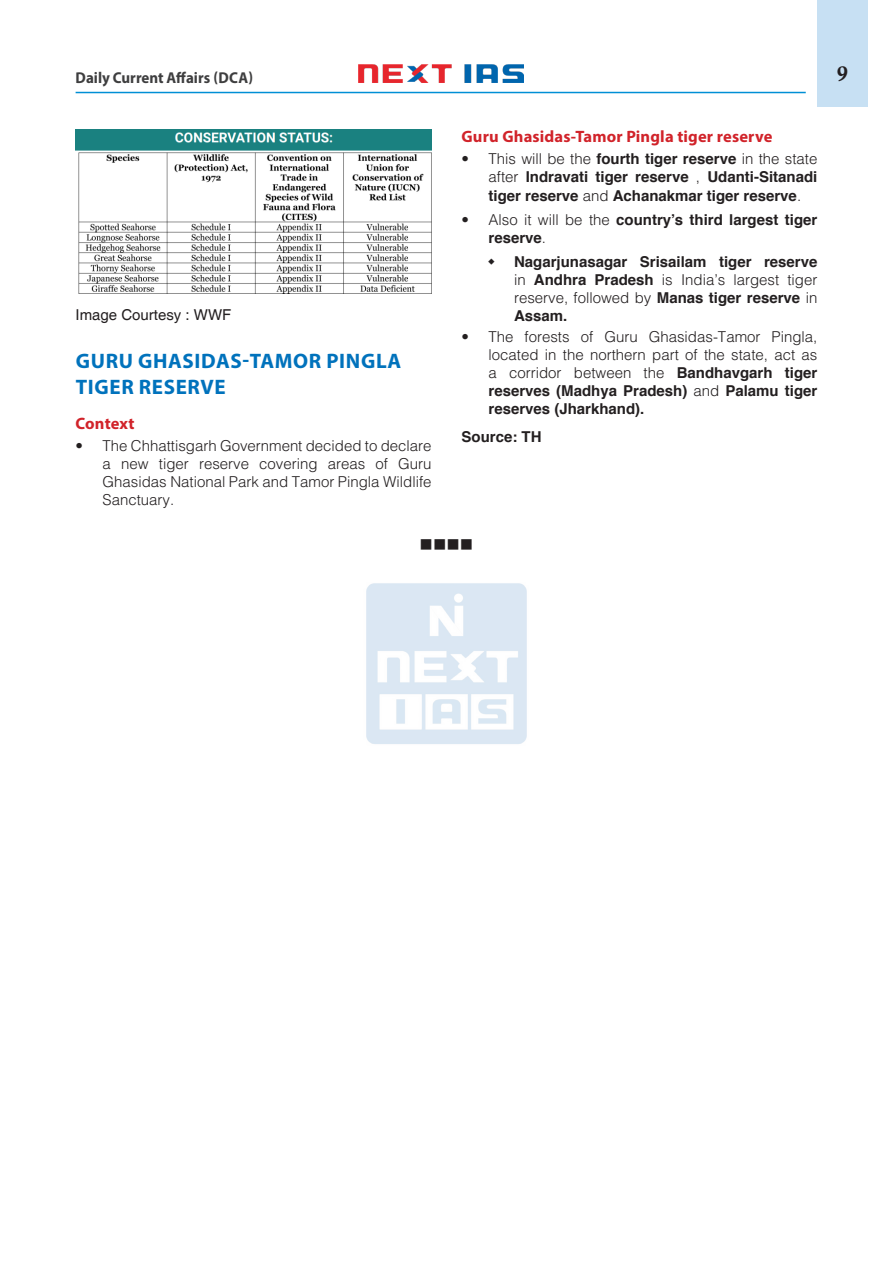
<style>
.page{position:relative;width:893px;height:1263px;background:#fff}
.page>*{position:absolute;margin:0;border:0;box-sizing:border-box;transform-origin:0 0}
.H-1{font:700 21px/26.2px "Myriad Pro";letter-spacing:.03em;color:#0072bc}
.t1{font:21px "Calis MT Bol";color:#231f20}
.body{font:18px "Wingdings";color:#231f20}
.H-2{font:700 16.5px "Myriad Pro";letter-spacing:.01em;color:#d1232a}
.t2{font:700 15.75px "Myriad Pro";color:#3e3e3f;scale:.95 1}
.t3{font:300 15px/18px "Helvetica";color:#231f20;text-align:justify}
.body-2{font:700 15px/18px "Helvetica";color:#231f20;text-align:justify}
.body-3{font:15px "Helvetica";color:#231f20}
.s1{font-weight:300}
.s2{font-weight:700}
</style>
<div class="page">
<div style="left:817px;top:0;width:51px;height:107px;background:#c7e0f3"></div>
<img style="left:358px;top:64px;width:165px;height:19px">
<hr style="left:76px;top:92px;width:730px;height:1px;background:#008fd5">
<img style="left:366px;top:583px;width:161px;height:161px">
<img style="left:76px;top:130px;width:355px;height:163px">
<p class="t2" style="left:76px;top:67px;width:188px">Daily Current Affairs (DCA)</p>
<h1 class="t1" style="left:837px;top:62px;width:12px">9</h1>
<p class="body-3" style="left:76px;top:306px;width:157px">Image Courtesy : WWF</p>
<p class="H-1" style="left:76px;top:347px;width:327px">GURU GHASIDAS-TAMOR PINGLA<br>TIGER RESERVE</p>
<p class="H-2" style="left:76px;top:412px;width:60px">Context</p>
<p class="t3" style="left:103px;top:436px;width:330px;text-indent:-27px">• The Chhattisgarh Government decided to declare a new tiger reserve covering areas of Guru Ghasidas National Park and Tamor Pingla Wildlife Sanctuary.</p>
<p class="H-2" style="left:461px;top:126px;width:312px">Guru Ghasidas-Tamor Pingla tiger reserve</p>
<p class="body-2" style="left:488px;top:150px;width:330px;text-indent:-27px"><span class="s1">• This will be the</span> fourth tiger reserve <span class="s1">in the state after</span> Indravati tiger reserve <span class="s1">,</span> Udanti-Sitanadi tiger reserve <span class="s1">and</span> Achanakmar tiger reserve<span class="s1">.</span></p>
<p class="body-2" style="left:488px;top:210px;width:330px;text-indent:-27px"><span class="s1">• Also it will be the</span> country’s third largest tiger reserve<span class="s1">.</span></p>
<p class="body-2" style="left:514px;top:252px;width:305px">Nagarjunasagar Srisailam tiger reserve <span class="s1">in</span> Andhra Pradesh <span class="s1">is India’s largest tiger reserve, followed by</span> Manas tiger reserve <span class="s1">in </span>Assam.</p>
<p class="t3" style="left:488px;top:327px;width:330px;text-indent:-27px">• The forests of Guru Ghasidas-Tamor Pingla, located in the northern part of the state, act as a corridor between the <span class="s2">Bandhavgarh tiger reserves (Madhya Pradesh)</span> and <span class="s2">Palamu tiger reserves (Jharkhand).</span></p>
<p class="body-2" style="left:461px;top:428px;width:82px">Source: TH</p>
<p class="body" style="left:420px;top:535px;width:55px">■■■■</p>
</div>
